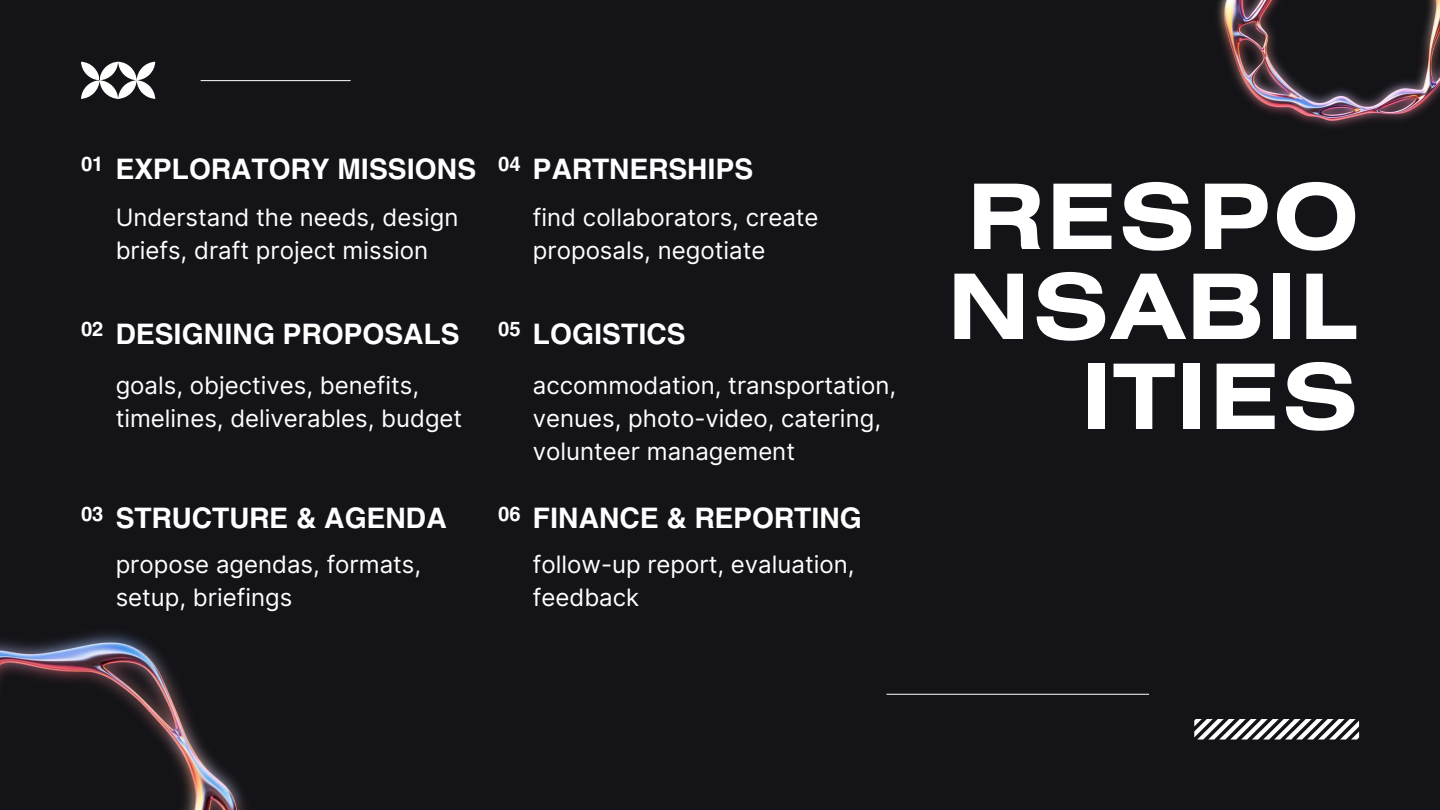
<style>
.page{position:relative;width:1440px;height:810px;background:#141418}
.page>*{position:absolute;margin:0;border:0;box-sizing:border-box;transform-origin:0 0}
.t1{font:700 90px/90px "Helios Ext";letter-spacing:.02em;color:#fff;text-align:right}
.t2{font:700 28px "Helios";color:#fff}
.t3{font:24px/33px "Inter";color:#fff}
.t4{font:700 20px "Helios";color:#fff}
</style>
<div class="page">
<hr style="left:201px;top:80px;width:150px;height:1px;background:#fff">
<hr style="left:887px;top:694px;width:262px;height:1px;background:#fff">
<svg style="left:1194px;top:719px;width:165px;height:21px"></svg>
<img style="left:0;top:632px;width:245px;height:178px">
<img style="left:1217px;top:0;width:223px;height:128px">
<svg style="left:81px;top:62px;width:74px;height:36px"></svg>
<p class="t4" style="left:81px;top:151px;width:24px">01</p>
<p class="t4" style="left:498px;top:151px;width:24px">04</p>
<p class="t2" style="left:116px;top:151px;width:362px">EXPLORATORY MISSIONS</p>
<p class="t2" style="left:533px;top:151px;width:222px">PARTNERSHIPS</p>
<p class="t3" style="left:116px;top:201px;width:344px">Understand the needs, design briefs, draft project mission</p>
<p class="t3" style="left:533px;top:201px;width:287px">find collaborators, create proposals, negotiate</p>
<p class="t4" style="left:81px;top:316px;width:24px">02</p>
<p class="t4" style="left:498px;top:316px;width:24px">05</p>
<p class="t2" style="left:116px;top:316px;width:346px">DESIGNING PROPOSALS</p>
<p class="t2" style="left:533px;top:316px;width:154px">LOGISTICS</p>
<p class="t3" style="left:116px;top:369px;width:348px">goals, objectives, benefits, timelines, deliverables, budget</p>
<p class="t3" style="left:533px;top:369px;width:365px">accommodation, transportation, venues, photo-video, catering, volunteer management</p>
<p class="t4" style="left:81px;top:501px;width:24px">03</p>
<p class="t4" style="left:498px;top:501px;width:24px">06</p>
<p class="t2" style="left:116px;top:500px;width:333px">STRUCTURE &amp; AGENDA</p>
<p class="t2" style="left:533px;top:500px;width:331px">FINANCE &amp; REPORTING</p>
<p class="t3" style="left:116px;top:548px;width:307px">propose agendas, formats, setup, briefings</p>
<p class="t3" style="left:533px;top:548px;width:323px">follow-up report, evaluation, feedback</p>
<h1 class="t1" style="left:947px;top:180px;width:413px">RESPO<br>NSABIL<br>ITIES</h1>
</div>
